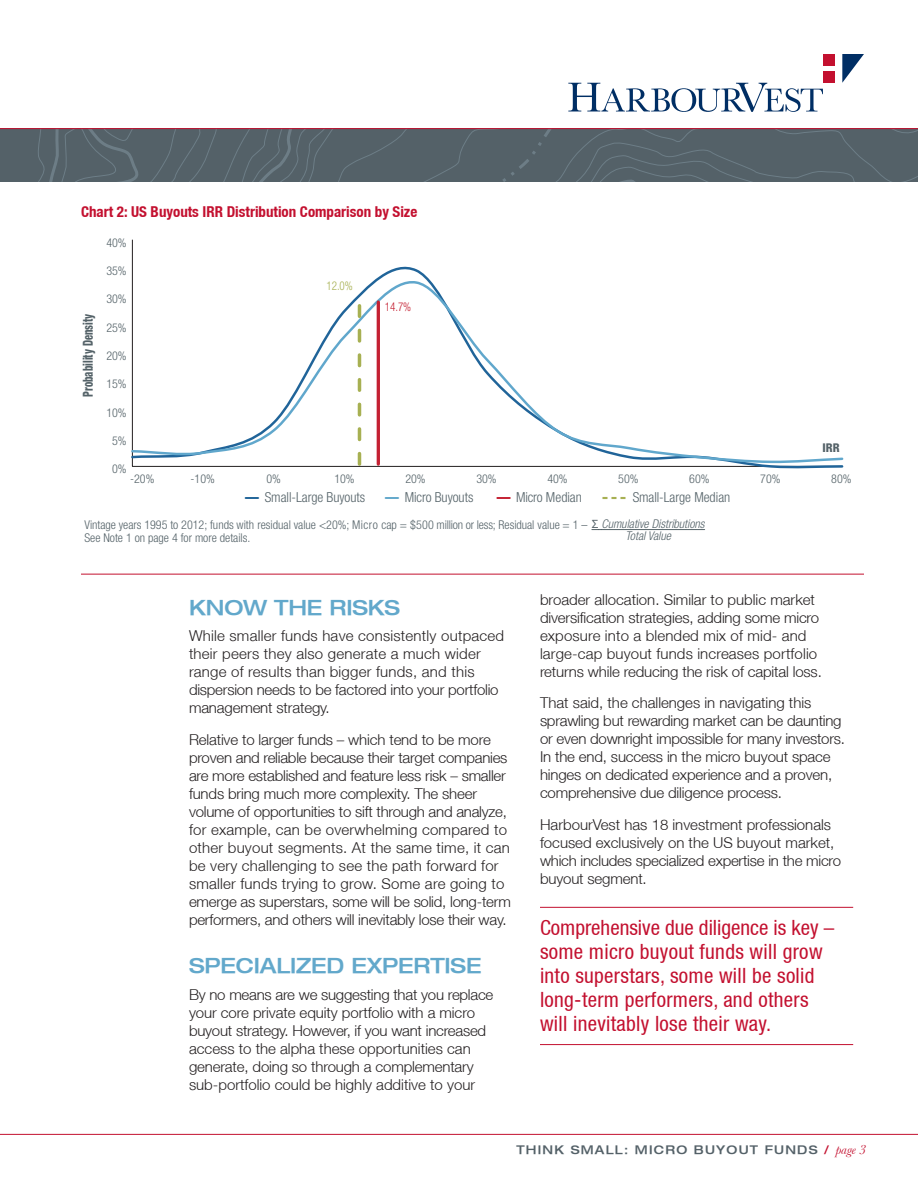
<style>
.page{position:relative;width:918px;height:1188px;background:#fff}
.page>*{position:absolute;margin:0;border:0;box-sizing:border-box;transform-origin:0 0}
.Callout{font:condensed 21px/24px "Helvetica Neue LT";letter-spacing:.015em;color:#c3102f}
.Blue_subhead{font:500 expanded 21px "Helvetica Neue LT";letter-spacing:-.01em;color:#62a8cb}
.Body{font:300 15px/18px "Helvetica Neue LT";letter-spacing:-.01em;color:#231f20}
.Body-2{font:300 15px/18px "Helvetica Neue LT";letter-spacing:.015em;color:#231f20}
.t1{font:700 condensed 15px "Helvetica Neue LT";color:#c3102f}
.t2{font:300 condensed 13.8px "Helvetica Neue LT";letter-spacing:-.005em;color:#546268}
.t3{font:800 condensed 13.8px "Helvetica Neue LT";letter-spacing:-.005em;color:#546268;scale:.76 1}
.t4{font:300 condensed 12.15px/13.8px "Helvetica Neue LT";color:#546268}
.t5{font:italic 300 condensed 12.15px "Helvetica Neue LT";color:#546268}
.t6{font:300 condensed 12.15px "Helvetica Neue LT";color:#c42032;scale:.92 1}
.t7{font:300 condensed 12.15px "Helvetica Neue LT";color:#a7b052;scale:.92 1}
.t8{font:800 condensed 12.15px "Helvetica Neue LT";color:#546268}
.t9{font:500 expanded 12px "Helvetica Neue LT";letter-spacing:.1em;color:#546168}
.s1{font-weight:800;font-stretch:expanded;color:#206499}
.s2{font-weight:800;font-stretch:expanded;color:#62a8cb}
.s3{font-weight:800;font-stretch:expanded;color:#c42032}
.s4{font-weight:800;font-stretch:expanded;color:#a7b052}
.s5{font-family:"Myriad Pro";font-weight:400;font-stretch:normal}
.s6{font-style:italic}
.s7{color:#c3102f}
.s8{font-family:"Baskerville";font-weight:400;font-style:italic;font-stretch:normal;font-size:13.5px;color:#c3102f}
</style>
<div class="page">
<svg style="left:0;top:129px;width:103px;height:53px;background:#56626a"></svg>
<svg style="left:103px;top:129px;width:815px;height:53px;background:#556269"></svg>
<hr style="left:0;top:128px;width:918px;height:1px;background:#c3102f">
<hr style="left:0;top:1134px;width:918px;height:1px;background:#c3102f">
<div style="left:823px;top:54px;width:12px;height:12px;background:#c3102f"></div>
<div style="left:823px;top:71px;width:12px;height:12px;background:#c3102f"></div>
<svg style="left:568px;top:83px;width:255px;height:29px"></svg>
<svg style="left:842px;top:54px;width:22px;height:29px"></svg>
<hr style="left:540px;top:907px;width:313px;height:1px;background:#c3102f">
<hr style="left:540px;top:1044px;width:313px;height:1px;background:#c3102f">
<hr style="left:81px;top:574px;width:783px;height:1px;background:#c3102f">
<hr style="left:132px;top:240px;width:1px;height:226px;background:#231f20">
<svg style="left:131px;top:260px;width:713px;height:209px"></svg>
<svg style="left:131px;top:279px;width:713px;height:186px"></svg>
<hr style="left:377px;top:302px;width:3px;height:162px;background:#c42032">
<svg style="left:358px;top:296px;width:3px;height:168px"></svg>
<hr style="left:601px;top:529px;width:104px;height:1px;background:#546268">
<p class="t1" style="left:81px;top:202px;width:338px">Chart 2: US Buyouts IRR Distribution Comparison by Size</p>
<p class="t4" style="left:106px;top:235px;width:22px">40%</p>
<p class="t3" style="left:79px;top:397px;width:111px;rotate:-90deg">Probability Density</p>
<p class="t4" style="left:106px;top:264px;width:22px">35%</p>
<p class="t4" style="left:106px;top:292px;width:22px">30%</p>
<p class="t4" style="left:106px;top:320px;width:22px">25%</p>
<p class="t4" style="left:106px;top:349px;width:22px">20%</p>
<p class="t4" style="left:106px;top:377px;width:22px">15%</p>
<p class="t4" style="left:106px;top:405px;width:22px">10%</p>
<p class="t4" style="left:112px;top:434px;width:16px">5%</p>
<p class="t7" style="left:326px;top:279px;width:30px">12.0%</p>
<p class="t6" style="left:385px;top:299px;width:30px">14.7%</p>
<p class="t8" style="left:823px;top:440px;width:19px">IRR</p>
<p class="t4" style="left:112px;top:462px;width:16px">0%</p>
<p class="t4" style="left:130px;top:471px;width:26px">-20%</p>
<p class="t4" style="left:191px;top:471px;width:26px">-10%</p>
<p class="t4" style="left:266px;top:471px;width:16px">0%</p>
<p class="t4" style="left:334px;top:471px;width:22px">10%</p>
<p class="t4" style="left:405px;top:471px;width:22px">20%</p>
<p class="t4" style="left:476px;top:471px;width:22px">30%</p>
<p class="t4" style="left:547px;top:471px;width:22px">40%</p>
<p class="t4" style="left:618px;top:471px;width:22px">50%</p>
<p class="t4" style="left:689px;top:471px;width:22px">60%</p>
<p class="t4" style="left:760px;top:471px;width:22px">70%</p>
<p class="t4" style="left:831px;top:471px;width:22px">80%</p>
<p class="t2" style="left:245px;top:489px;width:121px"><span class="s1">—</span> Small-Large Buyouts</p>
<p class="t2" style="left:385px;top:489px;width:90px"><span class="s2">—</span> Micro Buyouts</p>
<p class="t2" style="left:497px;top:489px;width:87px"><span class="s3">—</span> Micro Median</p>
<p class="t2" style="left:602px;top:489px;width:130px"><span class="s4">- - -</span> Small-Large Median</p>
<p class="t5" style="left:625px;top:529px;width:47px">Total Value</p>
<p class="t4" style="left:84px;top:517px;width:622px">Vintage years 1995 to 2012; funds with residual value &lt;20%; Micro cap = $500 million or less; Residual value = 1 – <span class="s5">Σ</span> <span class="s6">Cumulative Distributions<br></span>See Note 1 on page 4 for more details.</p>
<p class="Blue_subhead" style="left:189px;top:594px;width:213px">KNOW THE RISKS</p>
<p class="Body-2" style="left:189px;top:627px;width:317px">While smaller funds have consistently outpaced their peers they also generate a much wider range of results than bigger funds, and this dispersion needs to be factored into your portfolio management strategy.</p>
<p class="Body" style="left:189px;top:730px;width:323px">Relative to larger funds – which tend to be more proven and reliable because their target companies are more established and feature less risk – smaller funds bring much more complexity. The sheer volume of opportunities to sift through and analyze, for example, can be overwhelming compared to other buyout segments. At the same time, it can be very challenging to see the path forward for smaller funds trying to grow. Some are going to emerge as superstars, some will be solid, long-term performers, and others will inevitably lose their way.</p>
<p class="Blue_subhead" style="left:189px;top:953px;width:294px">SPECIALIZED EXPERTISE</p>
<p class="Body" style="left:189px;top:985px;width:306px">By no means are we suggesting that you replace your core private equity portfolio with a micro buyout strategy. However, if you want increased access to the alpha these opportunities can generate, doing so through a complementary sub-portfolio could be highly additive to your</p>
<p class="Body" style="left:540px;top:590px;width:283px">broader allocation. Similar to public market diversification strategies, adding some micro exposure into a blended mix of mid- and large-cap buyout funds increases portfolio returns while reducing the risk of capital loss.</p>
<p class="Body" style="left:540px;top:694px;width:307px">That said, the challenges in navigating this sprawling but rewarding market can be daunting or even downright impossible for many investors.<br>In the end, success in the micro buyout space hinges on dedicated experience and a proven, comprehensive due diligence process.</p>
<p class="Body" style="left:540px;top:815px;width:303px">HarbourVest has 18 investment professionals focused exclusively on the US buyout market, which includes specialized expertise in the micro buyout segment.</p>
<p class="Callout" style="left:540px;top:915px;width:296px">Comprehensive due diligence is key – some micro buyout funds will grow into superstars, some will be solid long-term performers, and others will inevitably lose their way.</p>
<p class="t9" style="left:516px;top:1143px;width:351px">THINK SMALL: MICRO BUYOUT FUNDS <span class="s7">/</span> <span class="s8">page 3</span></p>
</div>
